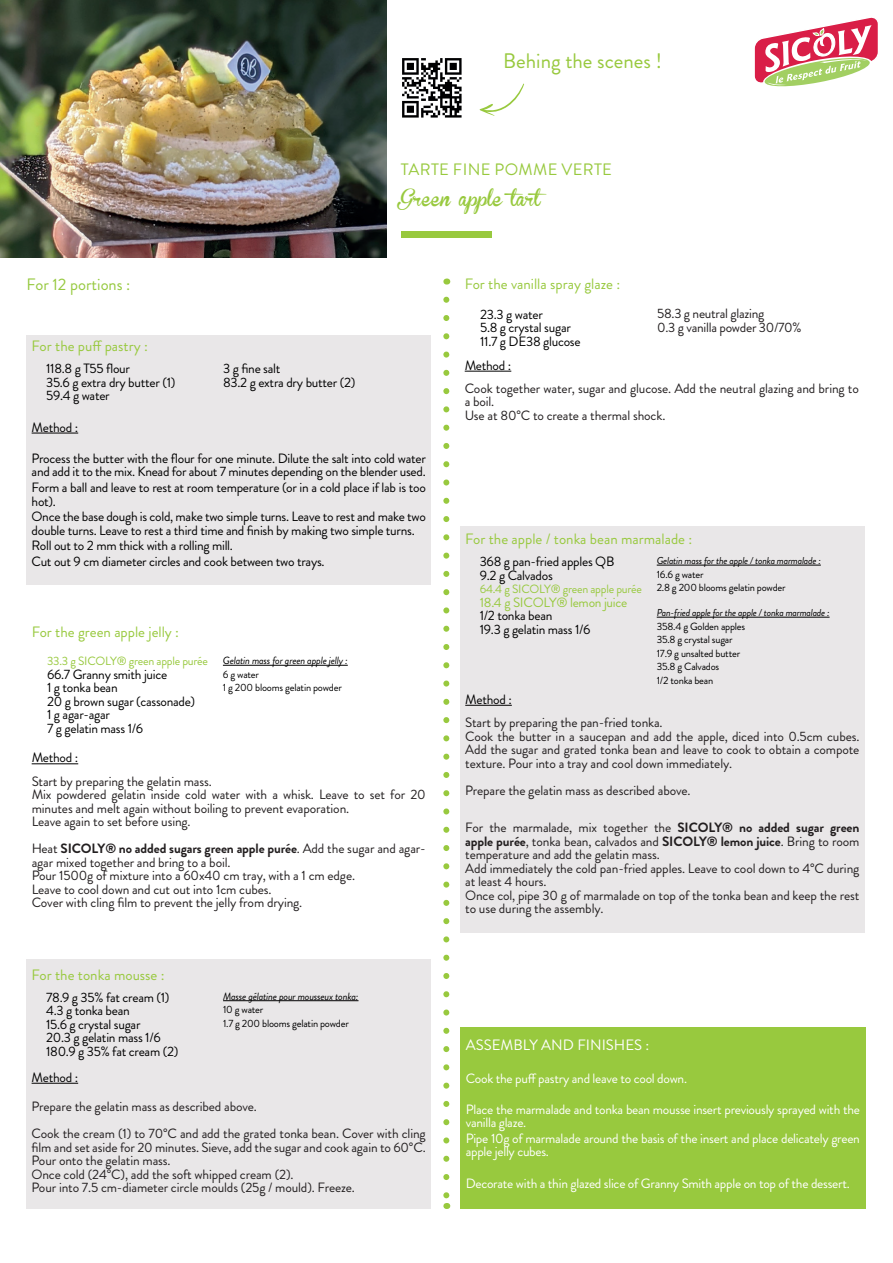
<style>
.page{position:relative;width:893px;height:1263px;background:#fff}
.page>*{position:absolute;margin:0;border:0;box-sizing:border-box;transform-origin:0 0}
.t1{font:21px "Brandon Grotesque";color:#98c93e}
.t2{font:16.5px "Brandon Grotesque";letter-spacing:.02em;color:#98c93e}
.t3{font:16.5px "Brannboll Fet";color:#98c93e}
.t4{font:16.5px "Brandon Grotesque";color:#96c93f}
.t5{font:15px "Brandon Grotesque";color:#98c93e}
.t6{font:15px "Brandon Grotesque";color:#fff}
.t7{font:13.5px/13.5px "Brandon Grotesque";letter-spacing:-.01em;color:#231f20}
.t8{font:13.5px/13.5px "Brandon Grotesque";letter-spacing:-.02em;color:#000}
.t9{font:13.5px/13.5px "Brandon Grotesque";letter-spacing:-.02em;color:#fff}
.t10{font:13.5px "Brandon Grotesque";letter-spacing:-.02em;color:#98c93e}
.t11{font:12px "Brandon Grotesque";letter-spacing:-.02em;color:#98c93e}
.t12{font:10.5px/13.5px "Brandon Grotesque";letter-spacing:-.02em;color:#000}
.t13{font:italic 10.5px "Brandon Grotesque";letter-spacing:-.02em;color:#000}
.t14{font:italic 10.05px "Brandon Grotesque";letter-spacing:-.02em;color:#000}
.s1{font-weight:700}
</style>
<div class="page">
<svg style="left:443px;top:300px;width:6px;height:897px"></svg>
<svg style="left:754px;top:17px;width:124px;height:70px"></svg>
<img style="left:0;top:0;width:387px;height:258px">
<div style="left:401px;top:231px;width:91px;height:6px;background:#98c93e"></div>
<div style="left:27px;top:335px;width:404px;height:250px;background:#e9e7e8"></div>
<hr style="left:32px;top:433px;width:46px;height:1px;background:#000">
<div style="left:27px;top:959px;width:404px;height:250px;background:#e9e7e8"></div>
<hr style="left:32px;top:1083px;width:46px;height:1px;background:#000">
<hr style="left:223px;top:1000px;width:135px;height:1px;background:#000">
<div style="left:460px;top:526px;width:404px;height:406px;background:#e9e7e8"></div>
<hr style="left:465px;top:705px;width:47px;height:1px;background:#000">
<hr style="left:657px;top:565px;width:164px;height:1px;background:#000">
<hr style="left:657px;top:617px;width:173px;height:1px;background:#000">
<div style="left:460px;top:1027px;width:406px;height:182px;background:#98c93e"></div>
<img style="left:402px;top:58px;width:60px;height:60px">
<svg style="left:479px;top:83px;width:45px;height:33px"></svg>
<hr style="left:465px;top:371px;width:46px;height:1px;background:#000">
<hr style="left:32px;top:763px;width:46px;height:1px;background:#000">
<hr style="left:223px;top:665px;width:125px;height:1px;background:#000">
<h1 class="t1" style="left:503px;top:46px;width:160px">Behing the scenes !</h1>
<p class="t4" style="left:27px;top:273px;width:105px">For 12 portions :</p>
<p class="t5" style="left:32px;top:336px;width:118px">For the puff pastry :</p>
<p class="t8" style="left:46px;top:362px;width:131px">118.8 g T55 flour<br>35.6 g extra dry butter (1)<br>59.4 g water</p>
<p class="t8" style="left:223px;top:362px;width:134px">3 g fine salt<br>83.2 g extra dry butter (2)</p>
<p class="t2" style="left:401px;top:158px;width:213px">TARTE FINE POMME VERTE</p>
<p class="t3" style="left:401px;top:189px;width:154px">Green apple tart</p>
<p class="t5" style="left:465px;top:274px;width:157px">For the vanilla spray glaze :</p>
<p class="t8" style="left:480px;top:307px;width:102px">23.3 g water<br>5.8 g crystal sugar<br>11.7 g DE38 glucose</p>
<p class="t7" style="left:657px;top:307px;width:146px">58.3 g neutral glazing<br>0.3 g vanilla powder 30/70%</p>
<p class="t8" style="left:465px;top:359px;width:48px">Method :</p>
<p class="t7" style="left:465px;top:382px;width:396px">Cook together water, sugar and glucose. Add the neutral glazing and bring to a boil.<br>Use at 80°C to create a thermal shock.</p>
<p class="t8" style="left:32px;top:420px;width:48px">Method :</p>
<p class="t8" style="left:32px;top:452px;width:396px">Process the butter with the flour for one minute. Dilute the salt into cold water and add it to the mix. Knead for about 7 minutes depending on the blender used.</p>
<p class="t8" style="left:32px;top:481px;width:396px">Form a ball and leave to rest at room temperature (or in a cold place if lab is too hot).</p>
<p class="t8" style="left:32px;top:510px;width:396px">Once the base dough is cold, make two simple turns. Leave to rest and make two double turns. Leave to rest a third time and finish by making two simple turns.</p>
<p class="t8" style="left:32px;top:538px;width:295px;line-height:15.6px">Roll out to 2 mm thick with a rolling mill.<br>Cut out 9 cm diameter circles and cook between two trays.</p>
<p class="t5" style="left:32px;top:621px;width:149px">For the green apple jelly :</p>
<p class="t11" style="left:47px;top:653px;width:162px">33.3 g SICOLY® green apple purée</p>
<p class="t8" style="left:47px;top:667px;width:150px">66.7 Granny smith juice<br>1 g tonka bean<br>20 g brown sugar (cassonade)<br>1 g agar-agar<br>7 g gelatin mass 1/6</p>
<p class="t13" style="left:223px;top:653px;width:126px">Gelatin mass for green apple jelly :</p>
<p class="t12" style="left:223px;top:667px;width:120px">6 g water<br>1 g 200 blooms gelatin powder</p>
<p class="t8" style="left:32px;top:751px;width:48px">Method :</p>
<p class="t7" style="left:32px;top:774px;width:396px">Start by preparing the gelatin mass.<br>Mix powdered gelatin inside cold water with a whisk. Leave to set for 20 minutes and melt again without boiling to prevent evaporation.<br>Leave again to set before using.</p>
<p class="t7" style="left:32px;top:842px;width:396px">Heat <span class="s1">SICOLY® no added sugars green apple purée</span>. Add the sugar and agar&shy;agar mixed together and bring to a boil.<br>Pour 1500g of mixture into a 60x40 cm tray, with a 1 cm edge.<br>Leave to cool down and cut out into 1cm cubes.<br>Cover with cling film to prevent the jelly from drying.</p>
<p class="t5" style="left:32px;top:964px;width:135px">For the tonka mousse :</p>
<p class="t8" style="left:46px;top:990px;width:134px">78.9 g 35% fat cream (1)<br>4.3 g tonka bean<br>15.6 g crystal sugar<br>20.3 g gelatin mass 1/6<br>180.9 g 35% fat cream (2)</p>
<p class="t13" style="left:223px;top:989px;width:137px">Masse gélatine pour mousseux tonka:</p>
<p class="t12" style="left:223px;top:1003px;width:127px">10 g water<br>1.7 g 200 blooms gelatin powder</p>
<p class="t8" style="left:32px;top:1071px;width:48px">Method :</p>
<p class="t7" style="left:32px;top:1093px;width:396px;line-height:27px">Prepare the gelatin mass as described above.<br>Cook the cream (1) to 70°C and add the grated tonka bean. Cover with cling</p>
<p class="t7" style="left:32px;top:1140px;width:396px">film and set aside for 20 minutes. Sieve, add the sugar and cook again to 60°C.<br>Pour onto the gelatin mass.<br>Once cold (24°C), add the soft whipped cream (2).<br>Pour into 7.5 cm-diameter circle moulds (25g / mould). Freeze.</p>
<p class="t5" style="left:465px;top:529px;width:229px">For the apple / tonka bean marmalade :</p>
<p class="t8" style="left:480px;top:555px;width:136px">368 g pan-fried apples QB<br>9.2 g Calvados</p>
<p class="t11" style="left:480px;top:581px;width:164px">64.4 g SICOLY® green apple purée</p>
<p class="t10" style="left:480px;top:593px;width:149px">18.4 g SICOLY® lemon juice</p>
<p class="t8" style="left:480px;top:609px;width:112px">1/2 tonka bean<br>19.3 g gelatin mass 1/6</p>
<p class="t14" style="left:657px;top:554px;width:166px">Gelatin mass for the apple / tonka marmalade :</p>
<p class="t12" style="left:657px;top:567px;width:130px">16.6 g water<br>2.8 g 200 blooms gelatin powder</p>
<p class="t14" style="left:657px;top:606px;width:174px">Pan-fried apple for the apple / tonka marmalade :</p>
<p class="t12" style="left:657px;top:619px;width:90px">358.4 g Golden apples<br>35.8 g crystal sugar<br>17.9 g unsalted butter<br>35.8 g Calvados<br>1/2 tonka bean</p>
<p class="t8" style="left:465px;top:693px;width:48px">Method :</p>
<p class="t7" style="left:465px;top:716px;width:396px">Start by preparing the pan-fried tonka.<br>Cook the butter in a saucepan and add the apple, diced into 0.5cm cubes.<br>Add the sugar and grated tonka bean and leave to cook to obtain a compote texture. Pour into a tray and cool down immediately.</p>
<p class="t7" style="left:465px;top:783px;width:227px">Prepare the gelatin mass as described above.</p>
<p class="t7" style="left:465px;top:821px;width:396px">For the marmalade, mix together the <span class="s1">SICOLY® no added sugar green apple purée</span>, tonka bean, calvados and <span class="s1">SICOLY® lemon juice</span>. Bring to room temperature and add the gelatin mass.<br>Add immediately the cold pan-fried apples. Leave to cool down to 4°C during at least 4 hours.<br>Once col, pipe 30 g of marmalade on top of the tonka bean and keep the rest to use during the assembly.</p>
<p class="t6" style="left:466px;top:1035px;width:185px">ASSEMBLY AND FINISHES :</p>
<p class="t9" style="left:466px;top:1071px;width:223px">Cook the puff pastry and leave to cool down.</p>
<p class="t9" style="left:466px;top:1103px;width:396px">Place the marmalade and tonka bean mousse insert previously sprayed with the vanilla glaze.</p>
<p class="t9" style="left:466px;top:1132px;width:396px">Pipe 10g of marmalade around the basis of the insert and place delicately green apple jelly cubes.</p>
<p class="t9" style="left:466px;top:1176px;width:385px">Decorate with a thin glazed slice of Granny Smith apple on top of the dessert.</p>
</div>
